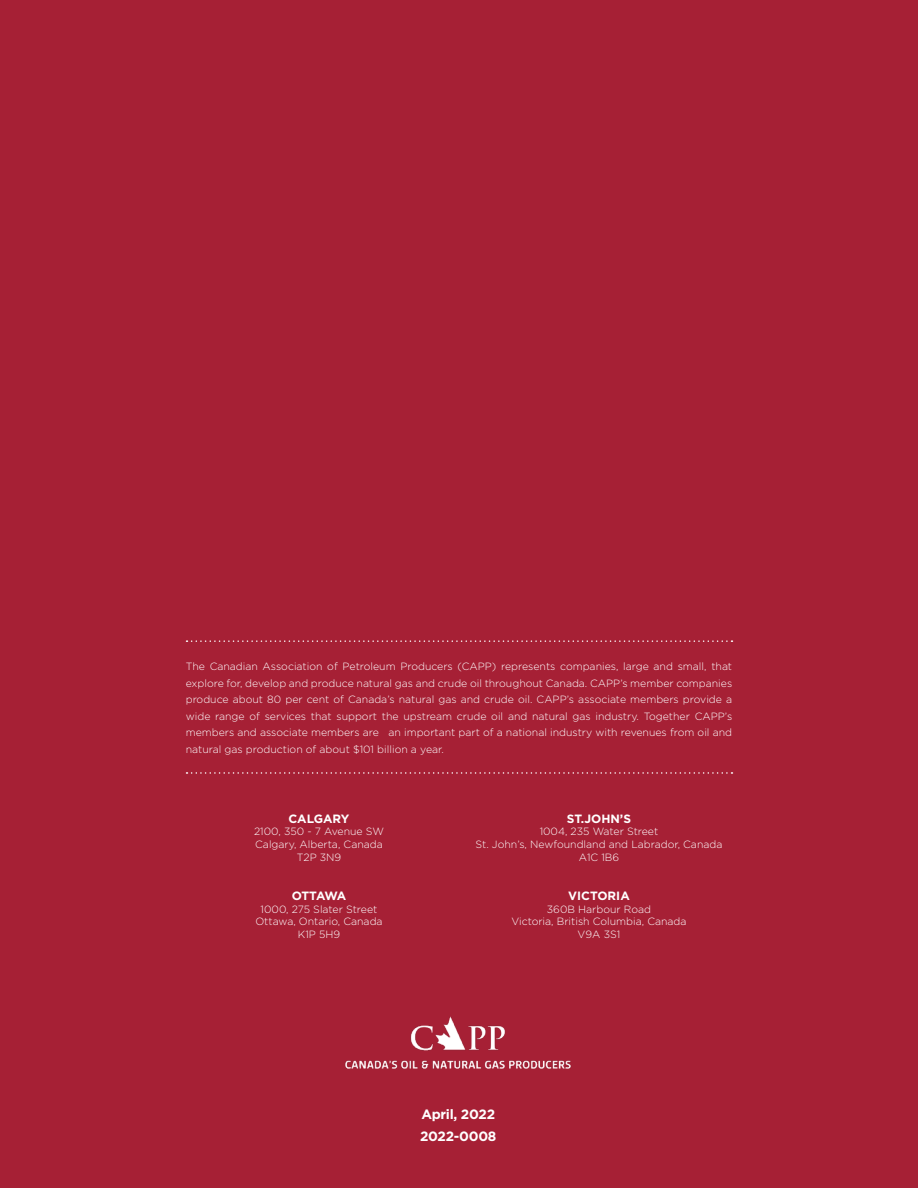
<style>
.page{position:relative;width:918px;height:1188px;background:#a62035}
.page>*{position:absolute;margin:0;border:0;box-sizing:border-box;transform-origin:0 0}
.t1{font:700 13.5px "Gotham";letter-spacing:-.02em;color:#fff}
.t2{font:700 12px "Gotham";color:#fff}
.t3{font:300 10.5px/16.5px "Gotham";color:#fff;text-align:justify}
</style>
<div class="page">
<svg style="left:187px;top:772px;width:545px;height:2px"></svg>
<svg style="left:187px;top:640px;width:545px;height:2px"></svg>
<img style="left:345px;top:1016px;width:226px;height:53px">
<p class="t3" style="left:186px;top:658px;width:548px">The Canadian Association of Petroleum Producers (CAPP) represents companies, large and small, that explore for, develop and produce natural gas and crude oil throughout Canada. CAPP’s member companies produce about 80 per cent of Canada’s natural gas and crude oil. CAPP’s associate members provide a wide range of services that support the upstream crude oil and natural gas industry. Together CAPP’s members and associate members are an important part of a national industry with revenues from oil and natural gas production of about $101 billion a year.</p>
<p class="t2" style="left:288px;top:811px;width:63px">CALGARY</p>
<p class="t3" style="left:254px;top:823px;width:131px">2100, 350 - 7 Avenue SW</p>
<p class="t3" style="left:255px;top:836px;width:129px">Calgary, Alberta, Canada</p>
<p class="t3" style="left:297px;top:848px;width:46px">T2P 3N9</p>
<p class="t2" style="left:292px;top:888px;width:56px">OTTAWA</p>
<p class="t3" style="left:261px;top:901px;width:118px">1000, 275 Slater Street</p>
<p class="t3" style="left:255px;top:913px;width:129px">Ottawa, Ontario, Canada</p>
<p class="t3" style="left:298px;top:926px;width:44px">K1P 5H9</p>
<p class="t2" style="left:567px;top:811px;width:66px">ST.JOHN’S</p>
<p class="t3" style="left:540px;top:823px;width:120px">1004, 235 Water Street</p>
<p class="t3" style="left:476px;top:836px;width:248px">St. John’s, Newfoundland and Labrador, Canada</p>
<p class="t3" style="left:579px;top:848px;width:42px">A1C 1B6</p>
<p class="t2" style="left:568px;top:888px;width:63px">VICTORIA</p>
<p class="t3" style="left:547px;top:901px;width:106px">360B Harbour Road</p>
<p class="t3" style="left:511px;top:913px;width:177px">Victoria, British Columbia, Canada</p>
<p class="t3" style="left:578px;top:926px;width:44px">V9A 3S1</p>
<p class="t1" style="left:421px;top:1105px;width:75px">April, 2022</p>
<p class="t1" style="left:420px;top:1128px;width:78px">2022-0008</p>
</div>
